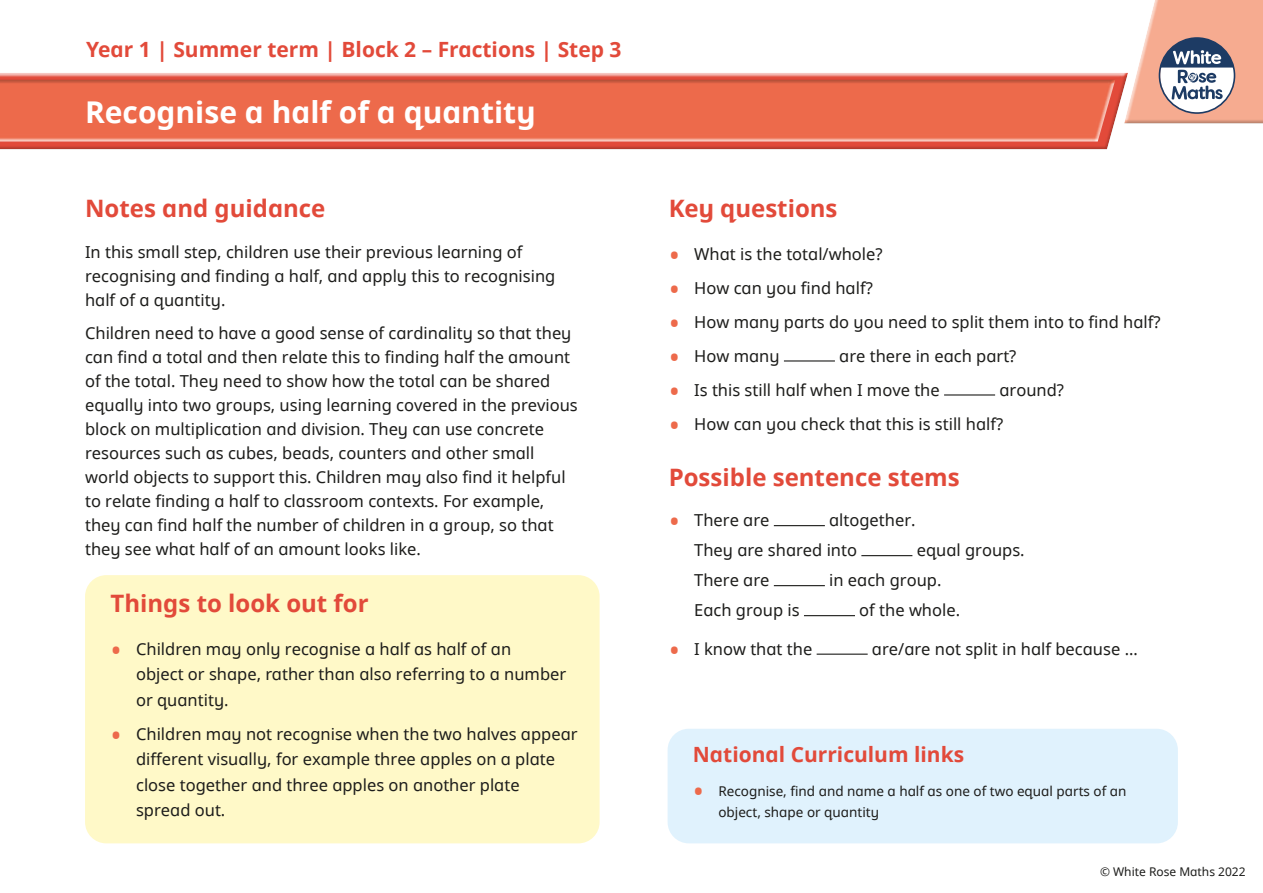
<style>
.page{position:relative;width:1263px;height:893px;background:#fff}
.page>*{position:absolute;margin:0;border:0;box-sizing:border-box;transform-origin:0 0}
.t1{font:30px "White Rose Noto bold";color:#fff}
.t2{font:24px "White Rose Noto bold";color:#e24a3a}
.t3{font:21px "White Rose Noto bold";color:#e24a3a}
.t4{font:16.5px/24px "White Rose Noto regular";color:#1d1d1b}
.t5{font:13.5px/21px "White Rose Noto regular";color:#1d1d1b}
.t6{font:12px "White Rose Noto regular";color:#1d1d1b}
.s1{font-size:30px;color:#ed6a4b}
</style>
<div class="page">
<div style="left:0;top:71px;width:1129px;height:81px;background:#1d1d1b;opacity:.27"></div>
<div style="left:1123px;top:0;width:140px;height:125px;background:#e5dcd8"></div>
<div style="left:0;top:78px;width:1115px;height:65px;background:#1d1d1b;opacity:.27"></div>
<svg style="left:1124px;top:0;width:139px;height:123px;background:#dbb2a6"></svg>
<hr style="left:784px;top:360px;width:51px;height:2px;background:#1d1d1b">
<hr style="left:944px;top:394px;width:51px;height:2px;background:#1d1d1b">
<hr style="left:774px;top:525px;width:51px;height:1px;background:#1d1d1b">
<hr style="left:861px;top:555px;width:51px;height:1px;background:#1d1d1b">
<hr style="left:774px;top:585px;width:51px;height:1px;background:#1d1d1b">
<hr style="left:804px;top:615px;width:51px;height:1px;background:#1d1d1b">
<hr style="left:817px;top:654px;width:51px;height:1px;background:#1d1d1b">
<div style="left:85px;top:575px;width:515px;height:268px;background:#fff9c8;border-radius:21px"></div>
<div style="left:668px;top:729px;width:510px;height:114px;background:#e0f2fd;border-radius:21px"></div>
<p class="t3" style="left:86px;top:35px;width:537px">Year 1 | Summer term | Block 2 – Fractions | Step 3</p>
<h1 class="t1" style="left:85px;top:91px;width:452px">Recognise a half of a quantity</h1>
<h2 class="t2" style="left:85px;top:191px;width:242px">Notes and guidance</h2>
<p class="t4" style="left:85px;top:239px;width:472px">In this small step, children use their previous learning of recognising and finding a half, and apply this to recognising half of a quantity.</p>
<p class="t4" style="left:85px;top:320px;width:494px">Children need to have a good sense of cardinality so that they can find a total and then relate this to finding half the amount of the total. They need to show how the total can be shared equally into two groups, using learning covered in the previous block on multiplication and division. They can use concrete resources such as cubes, beads, counters and other small world objects to support this. Children may also find it helpful to relate finding a half to classroom contexts. For example, they can find half the number of children in a group, so that they see what half of an amount looks like.</p>
<h2 class="t2" style="left:111px;top:587px;width:260px">Things to look out for</h2>
<p class="t4" style="left:136px;top:636px;width:432px;line-height:25.5px;text-indent:-26px"><span class="s1">•</span> Children may only recognise a half as half of an<br>object or shape, rather than also referring to a number or quantity.</p>
<p class="t4" style="left:136px;top:721px;width:443px;line-height:25.5px;text-indent:-26px"><span class="s1">•</span> Children may not recognise when the two halves appear different visually, for example three apples on a plate close together and three apples on another plate spread out.</p>
<h2 class="t2" style="left:669px;top:191px;width:170px">Key questions</h2>
<p class="t4" style="left:669px;top:241px;width:215px"><span class="s1">•</span> What is the total/whole?</p>
<p class="t4" style="left:669px;top:275px;width:206px"><span class="s1">•</span> How can you find half?</p>
<p class="t4" style="left:669px;top:309px;width:493px"><span class="s1">•</span> How many parts do you need to split them into to find half?</p>
<p class="t4" style="left:669px;top:343px;width:112px"><span class="s1">•</span> How many</p>
<p class="t4" style="left:839px;top:343px;width:179px">are there in each part?</p>
<p class="t4" style="left:669px;top:377px;width:273px"><span class="s1">•</span> Is this still half when I move the</p>
<p class="t4" style="left:999px;top:377px;width:66px">around?</p>
<p class="t4" style="left:669px;top:411px;width:336px"><span class="s1">•</span> How can you check that this is still half?</p>
<h2 class="t2" style="left:669px;top:460px;width:293px">Possible sentence stems</h2>
<p class="t4" style="left:669px;top:508px;width:102px"><span class="s1">•</span> There are</p>
<p class="t4" style="left:694px;top:505px;width:223px;line-height:30px;text-indent:135px">altogether.<br>They are shared into</p>
<p class="t4" style="left:917px;top:538px;width:109px">equal groups.</p>
<p class="t4" style="left:694px;top:568px;width:77px">There are</p>
<p class="t4" style="left:829px;top:568px;width:114px">in each group.</p>
<p class="t4" style="left:694px;top:598px;width:107px">Each group is</p>
<p class="t4" style="left:859px;top:598px;width:102px">of the whole.</p>
<p class="t4" style="left:669px;top:636px;width:145px"><span class="s1">•</span> I know that the</p>
<p class="t4" style="left:872px;top:636px;width:267px">are/are not split in half because …</p>
<p class="t3" style="left:693px;top:740px;width:273px">National Curriculum links</p>
<p class="t5" style="left:718px;top:780px;width:410px;text-indent:-26px"><span class="s1">•</span> Recognise, find and name a half as one of two equal parts of an object, shape or quantity</p>
<p class="t6" style="left:1100px;top:863px;width:147px">© White Rose Maths 2022</p>
</div>
